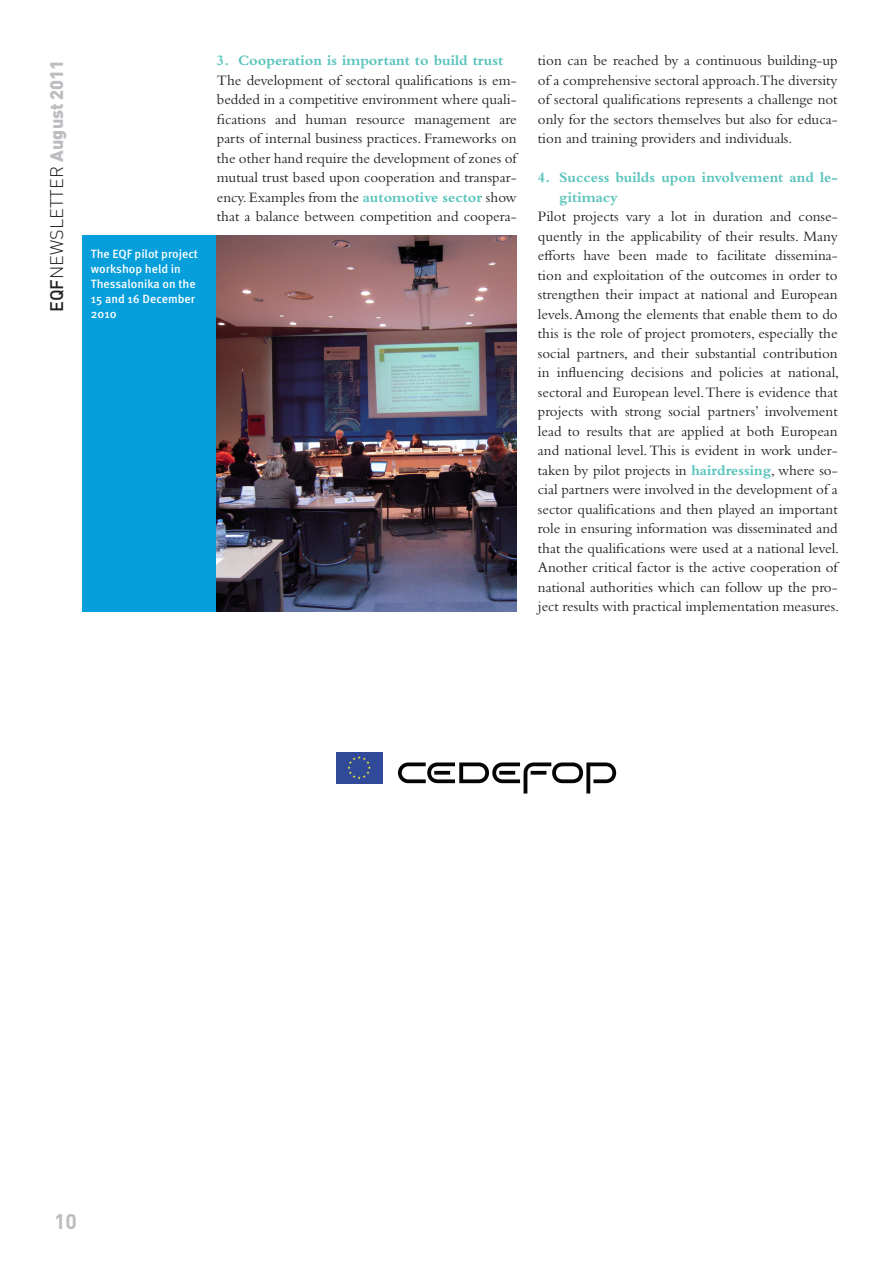
<style>
.page{position:relative;width:893px;height:1263px;background:#fff}
.page>*{position:absolute;margin:0;border:0;box-sizing:border-box;transform-origin:0 0}
.t1{font:700 21px "DIN Pro";color:#bcbdc0}
.t2{font:300 18px "DIN Pro";color:#231f20}
.Body_text{font:15px/19.5px "Bembo Std";color:#231f20;text-align:justify}
.Body_Subhead{font:700 15px/19.5px "Bembo Std";color:#5ac4bd}
.t3{font:500 12px/15px "Meta Pro";color:#fff}
.s1{font-weight:500}
.s2{font-weight:900;color:#bcbdc0}
.s3{font-weight:700;color:#5ac4bd}
</style>
<div class="page">
<div style="left:82px;top:235px;width:135px;height:377px;background:#069edb"></div>
<img style="left:217px;top:235px;width:300px;height:377px">
<div style="left:336px;top:752px;width:46px;height:31px;background:#304999"></div>
<svg style="left:347px;top:756px;width:24px;height:23px"></svg>
<svg style="left:398px;top:762px;width:218px;height:31px"></svg>
<p class="t2" style="left:44px;top:312px;width:254px;rotate:-90deg"><span class="s1">EQF</span>NEWSLETTER <span class="s2">August 2011</span></p>
<p class="t3" style="left:91px;top:247px;width:109px">The EQF pilot project workshop held in<br>Thessalonika on the<br>15 and 16 December<br>2010</p>
<p class="Body_Subhead" style="left:217px;top:51px;width:288px">3. Cooperation is important to build trust</p>
<p class="Body_text" style="left:217px;top:70px;width:301px">The development of sectoral qualifications is em&shy;bedded in a competitive environment where quali&shy;fications and human resource management are parts of internal business practices. Frameworks on the other hand require the development of zones of mutual trust based upon cooperation and transpar&shy;ency. Examples from the <span class="s3">automotive sector</span> show that a balance between competition and coopera-</p>
<p class="Body_text" style="left:538px;top:51px;width:301px">tion can be reached by a continuous building-up of a comprehensive sectoral approach.The diversity of sectoral qualifications represents a challenge not only for the sectors themselves but also for educa&shy;tion and training providers and individuals.</p>
<p class="Body_Subhead" style="left:559px;top:168px;width:280px;text-indent:-21px">4. Success builds upon involvement and le&shy;gitimacy</p>
<p class="Body_text" style="left:538px;top:207px;width:303px">Pilot projects vary a lot in duration and conse&shy;quently in the applicability of their results. Many efforts have been made to facilitate dissemina&shy;tion and exploitation of the outcomes in order to strengthen their impact at national and European levels. Among the elements that enable them to do this is the role of project promoters, especially the social partners, and their substantial contribution in influencing decisions and policies at national, sectoral and European level. There is evidence that projects with strong social partners’ involvement lead to results that are applied at both European and national level. This is evident in work under&shy;taken by pilot projects in <span class="s3">hairdressing</span>, where so&shy;cial partners were involved in the development of a sector qualifications and then played an important role in ensuring information was disseminated and that the qualifications were used at a national level.<br>Another critical factor is the active cooperation of national authorities which can follow up the pro&shy;ject results with practical implementation measures.</p>
<h1 class="t1" style="left:54px;top:1207px;width:24px">10</h1>
</div>
